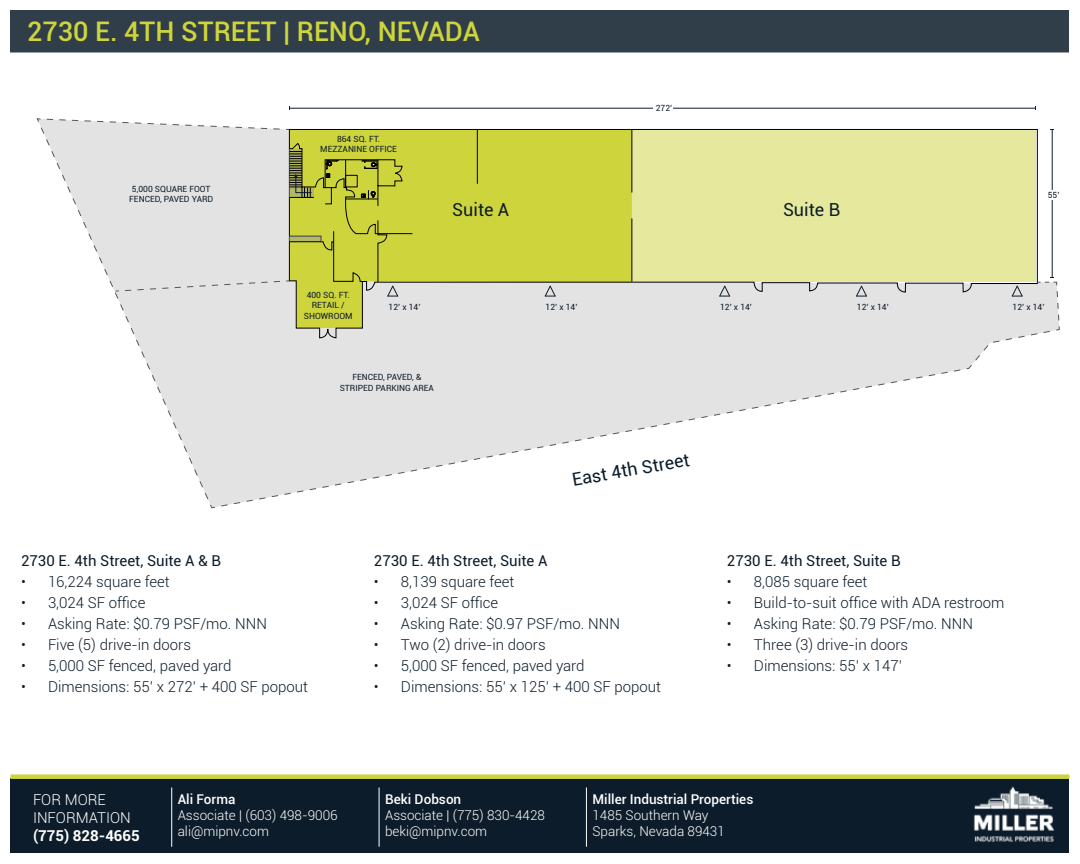
<style>
.page{position:relative;width:1080px;height:864px;background:#fff}
.page>*{position:absolute;margin:0;border:0;box-sizing:border-box;transform-origin:0 0}
.t1{font:500 27px "Roboto";color:#ced43c}
.t2{font:18px "Roboto";color:#0c1c2a}
.t3{font:300 15px "Roboto";color:#0c1c2a}
.t4{font:15px "Roboto";color:#0c1c2a}
.t5{font:300 15px/18px "Roboto";color:#fff}
.t6{font:700 15px "Roboto";color:#fff}
.t7{font:300 13.5px/16.2px "Roboto";color:#fff}
.t8{font:500 13.5px "Roboto";color:#fff}
.t9{font:8.55px/10.2px "Roboto";color:#0c1c2a;text-align:center}
</style>
<div class="page">
<div style="left:10px;top:778px;width:1060px;height:76px;background:#0c1c2a"></div>
<img style="left:973px;top:786px;width:81px;height:56px">
<hr style="left:171px;top:788px;width:1px;height:59px;background:#fff">
<hr style="left:379px;top:788px;width:1px;height:59px;background:#fff">
<hr style="left:586px;top:788px;width:1px;height:59px;background:#fff">
<div style="left:10px;top:774px;width:1060px;height:5px;background:#ced43c"></div>
<div style="left:10px;top:10px;width:1060px;height:44px;background:#303e4a"></div>
<svg style="left:10px;top:52px;width:1060px;height:2px;background:#cbced1"></svg>
<svg style="left:210px;top:128px;width:842px;height:379px;fill:#e4e3e3"></svg>
<svg style="left:289px;top:129px;width:749px;height:201px;background:#dadd8f"></svg>
<hr style="left:477px;top:129px;width:1px;height:55px;background:#000">
<hr style="left:632px;top:129px;width:1px;height:64px;background:#000">
<hr style="left:632px;top:218px;width:1px;height:63px;background:#000">
<svg style="left:545px;top:285px;width:11px;height:12px"></svg>
<svg style="left:719px;top:285px;width:11px;height:12px"></svg>
<svg style="left:856px;top:285px;width:11px;height:12px"></svg>
<svg style="left:1012px;top:285px;width:11px;height:12px"></svg>
<hr style="left:289px;top:108px;width:747px;height:1px;background:#0c1c2a">
<div style="left:653px;top:103px;width:20px;height:9px;background:#fff"></div>
<hr style="left:1052px;top:130px;width:1px;height:148px;background:#0c1c2a">
<div style="left:1042px;top:190px;width:20px;height:9px;background:#fff"></div>
<svg style="left:36px;top:118px;width:244px;height:12px"></svg>
<svg style="left:41px;top:127px;width:169px;height:376px"></svg>
<svg style="left:210px;top:504px;width:6px;height:4px"></svg>
<svg style="left:221px;top:330px;width:831px;height:177px"></svg>
<svg style="left:1037px;top:277px;width:23px;height:54px"></svg>
<svg style="left:116px;top:144px;width:297px;height:153px;background:#d5d6a0"></svg>
<div style="left:345px;top:175px;width:12px;height:12px;border:1px solid #000"></div>
<h1 class="t1" style="left:27px;top:13px;width:454px">2730 E. 4TH STREET | RENO, NEVADA</h1>
<p class="t9" style="left:320px;top:134px;width:78px">864 SQ. FT.<br>MEZZANINE OFFICE</p>
<p class="t9" style="left:656px;top:102px;width:18px">272’</p>
<p class="t9" style="left:129px;top:183px;width:86px">5,000 SQUARE FOOT<br>FENCED, PAVED YARD</p>
<p class="t2" style="left:452px;top:197px;width:59px">Suite A</p>
<p class="t2" style="left:783px;top:197px;width:59px">Suite B</p>
<p class="t9" style="left:1048px;top:189px;width:13px">55’</p>
<p class="t9" style="left:304px;top:290px;width:50px">400 SQ. FT.<br>RETAIL /<br>SHOWROOM</p>
<p class="t9" style="left:389px;top:301px;width:33px">12’ x 14’</p>
<p class="t9" style="left:546px;top:301px;width:33px">12’ x 14’</p>
<p class="t9" style="left:720px;top:301px;width:33px">12’ x 14’</p>
<p class="t9" style="left:857px;top:301px;width:33px">12’ x 14’</p>
<p class="t9" style="left:1013px;top:301px;width:33px">12’ x 14’</p>
<p class="t4" style="left:21px;top:550px;width:201px">2730 E. 4th Street, Suite A &amp; B</p>
<p class="t3" style="left:21px;top:572px;width:150px">• 16,224 square feet</p>
<p class="t3" style="left:21px;top:593px;width:126px">• 3,024 SF office</p>
<p class="t3" style="left:21px;top:614px;width:247px">• Asking Rate: $0.79 PSF/mo. NNN</p>
<p class="t3" style="left:21px;top:635px;width:172px">• Five (5) drive-in doors</p>
<p class="t3" style="left:21px;top:656px;width:212px">• 5,000 SF fenced, paved yard</p>
<p class="t3" style="left:21px;top:677px;width:289px">• Dimensions: 55’ x 272’ + 400 SF popout</p>
<p class="t9" style="left:340px;top:372px;width:96px">FENCED, PAVED, &amp;<br>STRIPED PARKING AREA</p>
<p class="t2" style="left:570px;top:467px;width:120px;rotate:-10deg">East 4th Street</p>
<p class="t4" style="left:374px;top:550px;width:175px">2730 E. 4th Street, Suite A</p>
<p class="t3" style="left:374px;top:572px;width:142px">• 8,139 square feet</p>
<p class="t3" style="left:374px;top:593px;width:126px">• 3,024 SF office</p>
<p class="t3" style="left:374px;top:614px;width:247px">• Asking Rate: $0.97 PSF/mo. NNN</p>
<p class="t3" style="left:374px;top:635px;width:173px">• Two (2) drive-in doors</p>
<p class="t3" style="left:374px;top:656px;width:212px">• 5,000 SF fenced, paved yard</p>
<p class="t3" style="left:374px;top:677px;width:289px">• Dimensions: 55’ x 125’ + 400 SF popout</p>
<p class="t4" style="left:727px;top:550px;width:175px">2730 E. 4th Street, Suite B</p>
<p class="t3" style="left:727px;top:572px;width:142px">• 8,085 square feet</p>
<p class="t3" style="left:727px;top:593px;width:279px">• Build-to-suit office with ADA restroom</p>
<p class="t3" style="left:727px;top:614px;width:247px">• Asking Rate: $0.79 PSF/mo. NNN</p>
<p class="t3" style="left:727px;top:635px;width:183px">• Three (3) drive-in doors</p>
<p class="t3" style="left:727px;top:656px;width:177px">• Dimensions: 55’ x 147’</p>
<p class="t5" style="left:33px;top:790px;width:99px">FOR MORE<br>INFORMATION</p>
<p class="t6" style="left:33px;top:825px;width:108px">(775) 828-4665</p>
<p class="t8" style="left:178px;top:789px;width:59px">Ali Forma</p>
<p class="t7" style="left:178px;top:806px;width:161px">Associate | (603) 498-9006 ali@mipnv.com</p>
<p class="t8" style="left:385px;top:789px;width:78px">Beki Dobson</p>
<p class="t7" style="left:385px;top:806px;width:161px">Associate | (775) 830-4428 beki@mipnv.com</p>
<p class="t8" style="left:592px;top:789px;width:162px">Miller Industrial Properties</p>
<p class="t7" style="left:592px;top:806px;width:134px">1485 Southern Way<br>Sparks, Nevada 89431</p>
</div>
